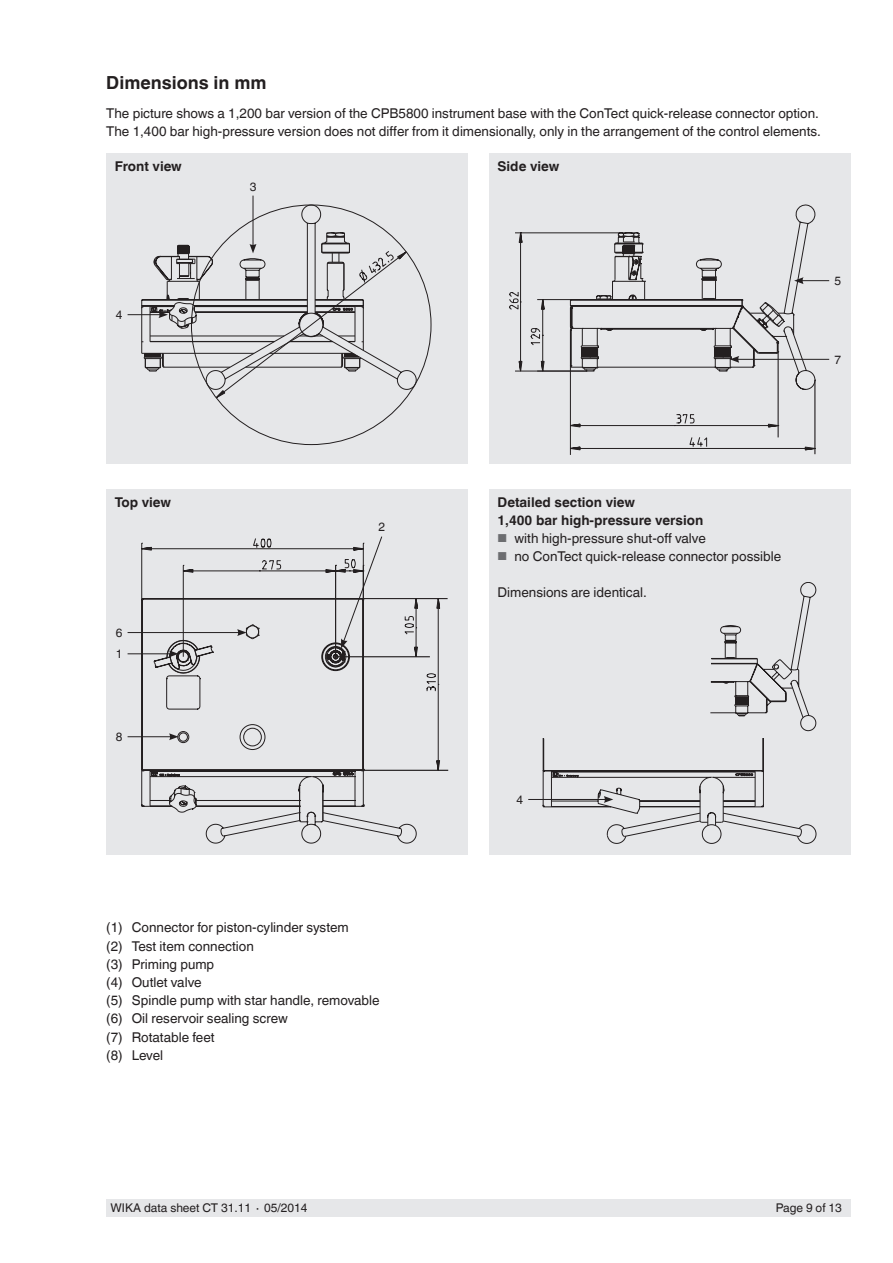
<style>
.page{position:relative;width:893px;height:1263px;background:#fff}
.page>*{position:absolute;margin:0;border:0;box-sizing:border-box;transform-origin:0 0}
.t1{font:700 18px "Helvetica World";color:#231f20}
.t2{font:13.5px/18.1px "Helvetica World";color:#231f20}
.t3{font:700 13.5px/18px "Helvetica World";color:#231f20}
.t4{font:12px/21.3px "Helvetica World";color:#231f20}
.s1{font-size:11.55px;color:#6c6d70}
</style>
<div class="page">
<div style="left:106px;top:1199px;width:744px;height:17px;background:#e6e7e9"></div>
<div style="left:106px;top:153px;width:362px;height:310px;background:#e6e7e9"></div>
<div style="left:106px;top:489px;width:362px;height:366px;background:#e6e7e9"></div>
<div style="left:489px;top:489px;width:361px;height:366px;background:#e6e7e9"></div>
<div style="left:489px;top:153px;width:361px;height:310px;background:#e6e7e9"></div>
<hr style="left:815px;top:380px;width:1px;height:74px;background:#231f20">
<svg style="left:154px;top:204px;width:661px;height:639px"></svg>
<svg style="left:191px;top:205px;width:545px;height:453px"></svg>
<svg style="left:253px;top:251px;width:454px;height:440px"></svg>
<hr style="left:128px;top:314px;width:33px;height:1px;background:#231f20">
<hr style="left:128px;top:736px;width:43px;height:1px;background:#231f20">
<hr style="left:528px;top:799px;width:78px;height:1px;background:#231f20">
<hr style="left:128px;top:632px;width:112px;height:1px;background:#231f20">
<hr style="left:128px;top:653px;width:43px;height:1px;background:#231f20">
<svg style="left:139px;top:536px;width:244px;height:284px"></svg>
<svg style="left:794px;top:277px;width:35px;height:7px"></svg>
<hr style="left:253px;top:196px;width:1px;height:50px;background:#231f20">
<svg style="left:141px;top:232px;width:267px;height:168px"></svg>
<hr style="left:737px;top:359px;width:92px;height:1px;background:#231f20">
<svg style="left:570px;top:233px;width:216px;height:139px"></svg>
<svg style="left:710px;top:582px;width:106px;height:149px"></svg>
<svg style="left:542px;top:737px;width:274px;height:107px"></svg>
<h1 class="t1" style="left:106px;top:73px;width:162px">Dimensions in mm</h1>
<p class="t2" style="left:106px;top:104px;width:716px">The picture shows a 1,200 bar version of the CPB5800 instrument base with the ConTect quick-release connector option.<br>The 1,400 bar high-pressure version does not differ from it dimensionally, only in the arrangement of the control elements.</p>
<p class="t3" style="left:115px;top:158px;width:69px">Front view</p>
<p class="t3" style="left:497px;top:158px;width:63px">Side view</p>
<p class="t4" style="left:116px;top:304px;width:8px">4</p>
<p class="t3" style="left:115px;top:494px;width:58px">Top view</p>
<p class="t4" style="left:116px;top:622px;width:8px">6<br>1</p>
<p class="t4" style="left:116px;top:726px;width:8px">8</p>
<p class="t4" style="left:250px;top:177px;width:8px">3</p>
<p class="t4" style="left:378px;top:517px;width:8px">2</p>
<p class="t2" style="left:106px;top:919px;width:275px">(1) Connector for piston-cylinder system<br>(2) Test item connection<br>(3) Priming pump<br>(4) Outlet valve<br>(5) Spindle pump with star handle, removable (6) Oil reservoir sealing screw<br>(7) Rotatable feet<br>(8) Level</p>
<p class="t3" style="left:497px;top:494px;width:207px">Detailed section view<br>1,400 bar high-pressure version</p>
<p class="t2" style="left:497px;top:529px;width:210px"><span class="s1">■</span> with high-pressure shut-off valve</p>
<p class="t2" style="left:497px;top:547px;width:285px"><span class="s1">■</span> no ConTect quick-release connector possible</p>
<p class="t2" style="left:497px;top:583px;width:151px">Dimensions are identical.</p>
<p class="t4" style="left:834px;top:270px;width:8px">5</p>
<p class="t4" style="left:834px;top:349px;width:8px">7</p>
<p class="t4" style="left:516px;top:789px;width:8px">4</p>
<p class="t4" style="left:111px;top:1197px;width:198px">WIKA data sheet CT 31.11 ∙ 05/2014</p>
<p class="t4" style="left:776px;top:1197px;width:68px">Page 9 of 13</p>
</div>
